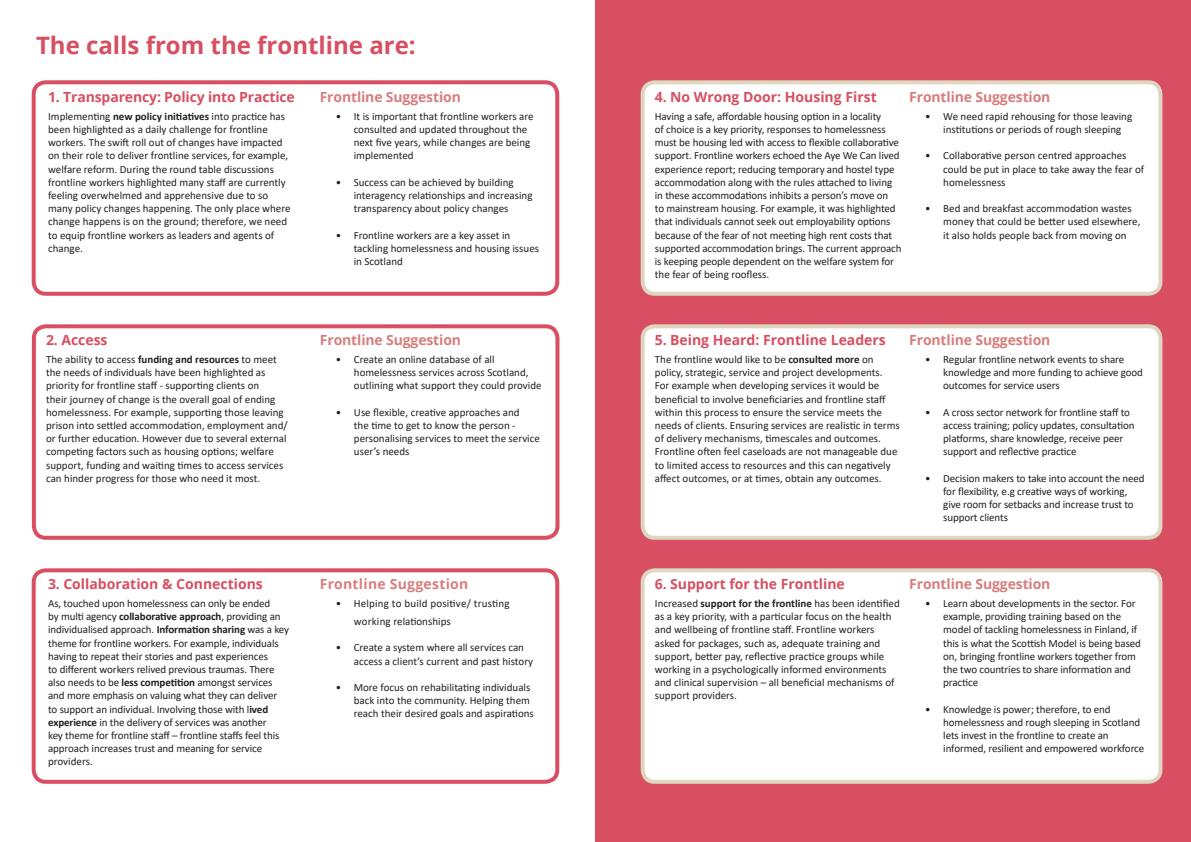
<style>
.page{position:relative;width:1191px;height:842px;background:#fff}
.page>*{position:absolute;margin:0;border:0;box-sizing:border-box;transform-origin:0 0}
.mini_heading{font:700 24px "Open Sans";color:#d74f61}
.mini_heading-2{font:700 14px "Open Sans";color:#d74f61}
.mini_heading-3{font:700 14px "Open Sans";letter-spacing:-.01em;color:#d77e7d}
.mini_heading-4{font:700 14px "Open Sans";letter-spacing:.02em;color:#d77e7d}
.t1{font:11px/13.2px "Calibri";letter-spacing:-.01em;color:#231f20}
.t2{font:11px/18px "Calibri";letter-spacing:.02em;color:#231f20}
.s1{font-weight:700}
</style>
<div class="page">
<div style="left:32px;top:80px;width:527px;height:216px;border:4px solid #d74f61;border-radius:12px"></div>
<div style="left:32px;top:324px;width:527px;height:216px;border:4px solid #d74f61;border-radius:12px"></div>
<div style="left:32px;top:568px;width:527px;height:216px;border:4px solid #d74f61;border-radius:12px"></div>
<div style="left:595px;top:0;width:596px;height:842px;background:#d74f61"></div>
<div style="left:642px;top:570px;width:518px;height:212px;background:#fff;border-radius:12px"></div>
<div style="left:640px;top:568px;width:522px;height:216px;border:4px solid #ded6bf;border-radius:12px"></div>
<div style="left:642px;top:326px;width:518px;height:212px;background:#fff;border-radius:12px"></div>
<div style="left:640px;top:324px;width:522px;height:216px;border:4px solid #ded6bf;border-radius:12px"></div>
<div style="left:642px;top:82px;width:518px;height:212px;background:#fff;border-radius:12px"></div>
<div style="left:640px;top:80px;width:522px;height:216px;border:4px solid #ded6bf;border-radius:12px"></div>
<p class="mini_heading" style="left:36px;top:29px;width:381px">The calls from the frontline are:</p>
<p class="mini_heading-2" style="left:48px;top:87px;width:248px">1. Transparency: Policy into Practice</p>
<p class="t1" style="left:48px;top:109px;width:244px">Implementing <span class="s1">new policy initiatives</span> into practice has been highlighted as a daily challenge for frontline workers. The swift roll out of changes have impacted on their role to deliver frontline services, for example, welfare reform. During the round table discussions frontline workers highlighted many staff are currently feeling overwhelmed and apprehensive due to so many policy changes happening. The only place where change happens is on the ground; therefore, we need to equip frontline workers as leaders and agents of change.</p>
<p class="mini_heading-3" style="left:320px;top:87px;width:143px">Frontline Suggestion</p>
<p class="t1" style="left:354px;top:109px;width:181px;text-indent:-18px">• It is important that frontline workers are consulted and updated throughout the next five years, while changes are being implemented</p>
<p class="t1" style="left:354px;top:175px;width:180px;text-indent:-18px">• Success can be achieved by building interagency relationships and increasing transparency about policy changes</p>
<p class="t1" style="left:354px;top:228px;width:187px;text-indent:-18px">• Frontline workers are a key asset in tackling homelessness and housing issues in Scotland</p>
<p class="mini_heading-2" style="left:46px;top:330px;width:63px">2. Access</p>
<p class="t1" style="left:46px;top:352px;width:243px">The ability to access <span class="s1">funding and resources</span> to meet the needs of individuals have been highlighted as priority for frontline staff - supporting clients on<br>their journey of change is the overall goal of ending homelessness. For example, supporting those leaving prison into settled accommodation, employment and/ or further education. However due to several external competing factors such as housing options; welfare support, funding and waiting times to access services can hinder progress for those who need it most.</p>
<p class="mini_heading-3" style="left:320px;top:330px;width:143px">Frontline Suggestion</p>
<p class="t1" style="left:354px;top:352px;width:189px;text-indent:-18px">• Create an online database of all homelessness services across Scotland, outlining what support they could provide</p>
<p class="t1" style="left:354px;top:405px;width:187px;text-indent:-18px">• Use flexible, creative approaches and<br>the time to get to know the person - personalising services to meet the service user’s needs</p>
<p class="mini_heading-2" style="left:48px;top:574px;width:216px">3. Collaboration &amp; Connections</p>
<p class="t1" style="left:48px;top:596px;width:243px">As, touched upon homelessness can only be ended<br>by multi agency <span class="s1">collaborative approach</span>, providing an individualised approach. <span class="s1">Information sharing</span> was a key theme for frontline workers. For example, individuals having to repeat their stories and past experiences<br>to different workers relived previous traumas. There also needs to be <span class="s1">less competition</span> amongst services and more emphasis on valuing what they can deliver to support an individual. Involving those with l<span class="s1">ived experience</span> in the delivery of services was another<br>key theme for frontline staff – frontline staffs feel this approach increases trust and meaning for service providers.</p>
<p class="mini_heading-4" style="left:320px;top:574px;width:150px">Frontline Suggestion</p>
<p class="t2" style="left:354px;top:594px;width:157px;text-indent:-18px">• Helping to build positive/ trusting working relationships</p>
<p class="t1" style="left:354px;top:641px;width:181px;text-indent:-18px">• Create a system where all services can access a client’s current and past history</p>
<p class="t1" style="left:354px;top:680px;width:182px;text-indent:-18px">• More focus on rehabilitating individuals back into the community. Helping them reach their desired goals and aspirations</p>
<p class="mini_heading-2" style="left:655px;top:87px;width:223px">4. No Wrong Door: Housing First</p>
<p class="t1" style="left:655px;top:109px;width:248px">Having a safe, affordable housing option in a locality<br>of choice is a key priority, responses to homelessness must be housing led with access to flexible collaborative support. Frontline workers echoed the Aye We Can lived experience report; reducing temporary and hostel type accommodation along with the rules attached to living in these accommodations inhibits a person’s move on<br>to mainstream housing. For example, it was highlighted that individuals cannot seek out employability options because of the fear of not meeting high rent costs that supported accommodation brings. The current approach is keeping people dependent on the welfare system for the fear of being roofless.</p>
<p class="mini_heading-3" style="left:909px;top:87px;width:143px">Frontline Suggestion</p>
<p class="t1" style="left:943px;top:109px;width:190px;text-indent:-18px">• We need rapid rehousing for those leaving institutions or periods of rough sleeping</p>
<p class="t1" style="left:943px;top:149px;width:202px;text-indent:-18px">• Collaborative person centred approaches could be put in place to take away the fear of homelessness</p>
<p class="t1" style="left:943px;top:202px;width:199px;text-indent:-18px">• Bed and breakfast accommodation wastes money that could be better used elsewhere, it also holds people back from moving on</p>
<p class="mini_heading-2" style="left:655px;top:330px;width:232px">5. Being Heard: Frontline Leaders</p>
<p class="t1" style="left:655px;top:352px;width:246px">The frontline would like to be <span class="s1">consulted more</span> on policy, strategic, service and project developments.<br>For example when developing services it would be beneficial to involve beneficiaries and frontline staff within this process to ensure the service meets the needs of clients. Ensuring services are realistic in terms of delivery mechanisms, timescales and outcomes.<br>Frontline often feel caseloads are not manageable due to limited access to resources and this can negatively affect outcomes, or at times, obtain any outcomes.</p>
<p class="mini_heading-3" style="left:909px;top:330px;width:143px">Frontline Suggestion</p>
<p class="t1" style="left:943px;top:352px;width:201px;text-indent:-18px">• Regular frontline network events to share knowledge and more funding to achieve good outcomes for service users</p>
<p class="t1" style="left:943px;top:405px;width:193px;text-indent:-18px">• A cross sector network for frontline staff to access training; policy updates, consultation platforms, share knowledge, receive peer support and reflective practice</p>
<p class="t1" style="left:943px;top:471px;width:203px;text-indent:-18px">• Decision makers to take into account the need for flexibility, e.g creative ways of working, give room for setbacks and increase trust to support clients</p>
<p class="mini_heading-2" style="left:655px;top:574px;width:191px">6. Support for the Frontline</p>
<p class="t1" style="left:655px;top:596px;width:246px">Increased <span class="s1">support for the frontline</span> has been identified as a key priority, with a particular focus on the health and wellbeing of frontline staff. Frontline workers asked for packages, such as, adequate training and support, better pay, reflective practice groups while working in a psychologically informed environments and clinical supervision – all beneficial mechanisms of support providers.</p>
<p class="mini_heading-3" style="left:909px;top:574px;width:143px">Frontline Suggestion</p>
<p class="t1" style="left:943px;top:596px;width:199px;text-indent:-18px">• Learn about developments in the sector. For example, providing training based on the model of tackling homelessness in Finland, if this is what the Scottish Model is being based on, bringing frontline workers together from the two countries to share information and practice</p>
<p class="t1" style="left:943px;top:702px;width:202px;text-indent:-18px">• Knowledge is power; therefore, to end homelessness and rough sleeping in Scotland lets invest in the frontline to create an informed, resilient and empowered workforce</p>
</div>
